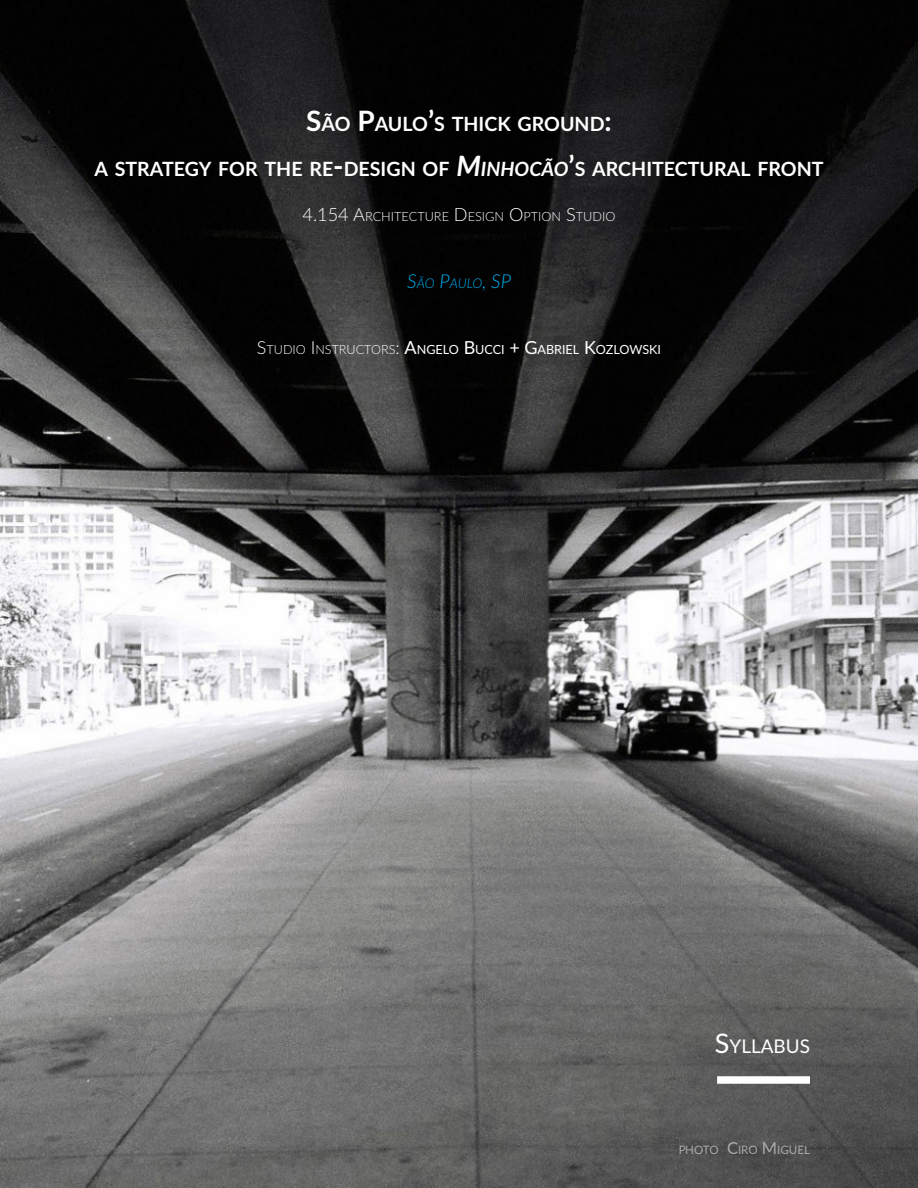
<style>
.page{position:relative;width:918px;height:1188px;background:#fff}
.page>*{position:absolute;margin:0;border:0;box-sizing:border-box;transform-origin:0 0}
.t1{font:700 19.65px "Lato";color:#fff}
.t2{font:18.9px "Lato";color:#fff}
.t3{font:italic 300 13.35px "Lato";letter-spacing:-.02em;color:#00aeef}
.t4{font:300 12.75px "Lato";color:#fff}
.t5{font:12.6px "Lato";color:#fff}
.t6{font:11.55px "Lato";color:#fff}
.s1{font-size:28.05px}
.s2{font-style:italic;font-size:28.05px}
.s3{font-style:italic}
.s4{font-size:18.15px}
.s5{font-size:19.2px}
.s6{font-weight:300;font-size:18px}
.s7{font-weight:300}
.s8{font-size:18px}
.s9{font-size:27px}
.s10{font-size:16.5px}
</style>
<div class="page">
<img style="left:0;top:0;width:918px;height:1188px">
<div style="left:717px;top:1076px;width:93px;height:8px;background:#fff"></div>
<p class="t1" style="left:306px;top:109px;width:307px"><span class="s1">S</span>ÃO <span class="s1">P</span>AULO<span class="s1">’</span>S THICK GROUND<span class="s1">:</span></p>
<p class="t1" style="left:94px;top:154px;width:731px">A STRATEGY FOR THE RE<span class="s1">-</span>DESIGN OF <span class="s2">M</span><span class="s3">INHOCÃO</span><span class="s1">’</span>S ARCHITECTURAL FRONT</p>
<p class="t4" style="left:302px;top:207px;width:313px"><span class="s4">4.154 A</span>RCHITECTURE <span class="s4">D</span>ESIGN <span class="s4">O</span>PTION <span class="s4">S</span>TUDIO</p>
<p class="t3" style="left:407px;top:274px;width:105px"><span class="s5">S</span>ÃO <span class="s5">P</span>AULO<span class="s5">, SP</span></p>
<p class="t5" style="left:257px;top:340px;width:406px"><span class="s6">S</span><span class="s7">TUD IO</span> <span class="s6">I</span> <span class="s7">NSTRUCTORS</span><span class="s6">:</span> <span class="s8">A</span>NGELO <span class="s8">B</span>UCCI <span class="s8">+ G</span>ABRIEL <span class="s8">K</span>OZLOWSKI</p>
<p class="t2" style="left:715px;top:1033px;width:96px"><span class="s9">S</span>YLLAB US</p>
<p class="t6" style="left:678px;top:1141px;width:133px">PHOTO <span class="s10">C</span>IRO <span class="s10">M</span>IGUEL</p>
</div>
